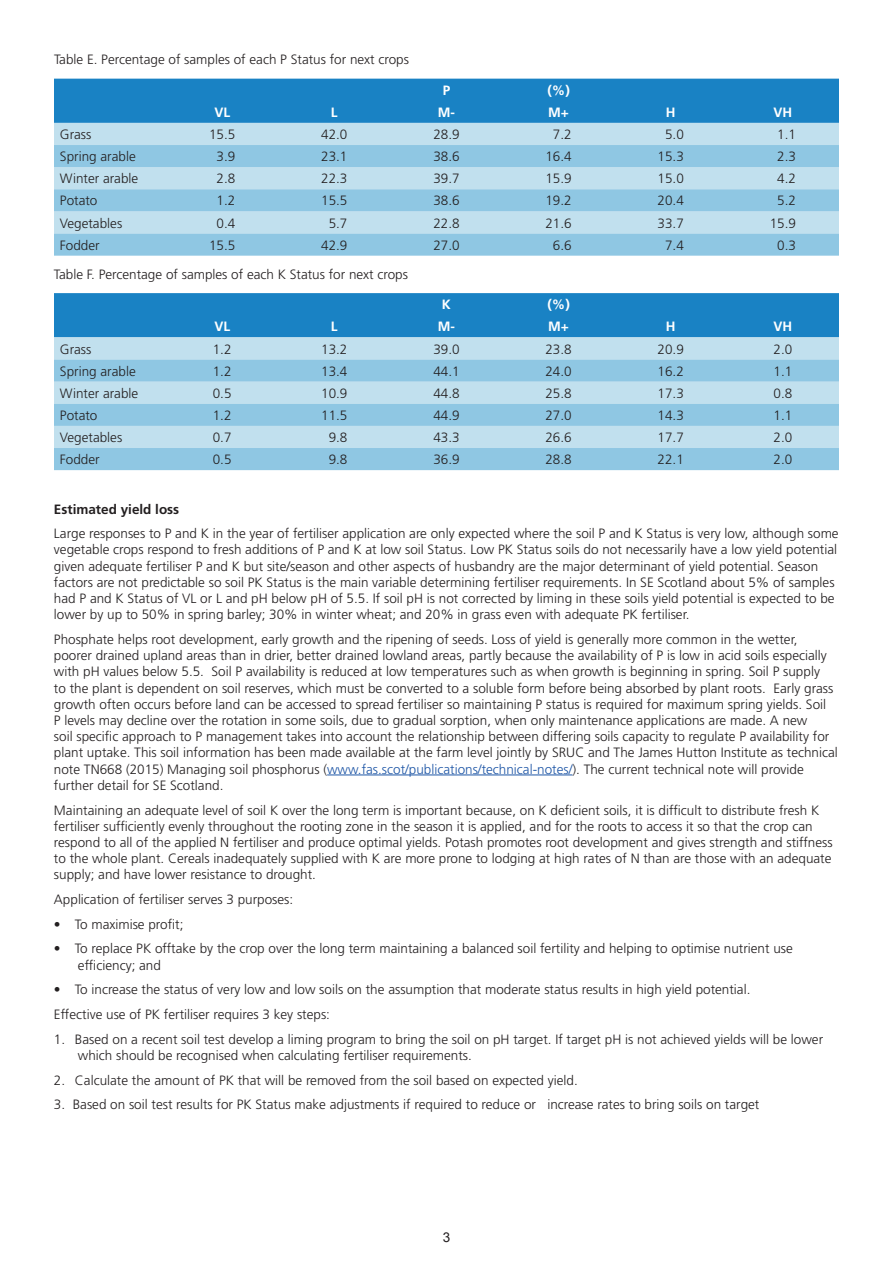
<style>
.page{position:relative;width:893px;height:1263px;background:#fff}
.page>*{position:absolute;margin:0;border:0;box-sizing:border-box;transform-origin:0 0}
.t1{font:300 13.5px/16.2px "Frutiger LT Std";color:#231f20}
.t2{font:700 13.5px "Frutiger LT Std";color:#fff}
.t3{font:700 13.5px "Frutiger LT Std";color:#231f20}
.t4{font:13.5px "Arial";color:#231f20}
.s1{color:#1e56a6}
</style>
<div class="page">
<hr style="left:327px;top:775px;width:245px;height:1px;background:#1e56a6">
<div style="left:54px;top:79px;width:785px;height:44px;background:#1982c4"></div>
<div style="left:54px;top:123px;width:785px;height:22px;background:#c1e0ee"></div>
<svg style="left:54px;top:145px;width:785px;height:111px;background:#a3d1e7"></svg>
<div style="left:54px;top:293px;width:785px;height:44px;background:#1982c4"></div>
<div style="left:54px;top:337px;width:785px;height:22px;background:#c1e0ee"></div>
<svg style="left:54px;top:359px;width:785px;height:111px;background:#a3d1e7"></svg>
<p class="t1" style="left:54px;top:52px;width:357px">Table E. Percentage of samples of each P Status for next crops</p>
<p class="t2" style="left:443px;top:82px;width:9px">P</p>
<p class="t2" style="left:547px;top:82px;width:24px">(%)</p>
<p class="t2" style="left:214px;top:104px;width:17px">VL</p>
<p class="t2" style="left:331px;top:104px;width:8px">L</p>
<p class="t2" style="left:438px;top:104px;width:19px">M-</p>
<p class="t2" style="left:548px;top:104px;width:22px">M+</p>
<p class="t2" style="left:666px;top:104px;width:11px">H</p>
<p class="t2" style="left:773px;top:104px;width:20px">VH</p>
<p class="t1" style="left:60px;top:126px;width:33px">Grass</p>
<p class="t1" style="left:209px;top:126px;width:28px">15.5</p>
<p class="t1" style="left:321px;top:126px;width:28px">42.0</p>
<p class="t1" style="left:433px;top:126px;width:28px">28.9</p>
<p class="t1" style="left:553px;top:126px;width:20px">7.2</p>
<p class="t1" style="left:665px;top:126px;width:20px">5.0</p>
<p class="t1" style="left:777px;top:126px;width:20px">1.1</p>
<p class="t1" style="left:60px;top:149px;width:77px">Spring arable</p>
<p class="t1" style="left:217px;top:149px;width:20px">3.9</p>
<p class="t1" style="left:321px;top:149px;width:28px">23.1</p>
<p class="t1" style="left:433px;top:149px;width:28px">38.6</p>
<p class="t1" style="left:545px;top:149px;width:28px">16.4</p>
<p class="t1" style="left:658px;top:149px;width:28px">15.3</p>
<p class="t1" style="left:777px;top:149px;width:20px">2.3</p>
<p class="t1" style="left:60px;top:171px;width:80px">Winter arable</p>
<p class="t1" style="left:217px;top:171px;width:20px">2.8</p>
<p class="t1" style="left:321px;top:171px;width:28px">22.3</p>
<p class="t1" style="left:433px;top:171px;width:28px">39.7</p>
<p class="t1" style="left:545px;top:171px;width:28px">15.9</p>
<p class="t1" style="left:658px;top:171px;width:28px">15.0</p>
<p class="t1" style="left:777px;top:171px;width:20px">4.2</p>
<p class="t1" style="left:60px;top:193px;width:39px">Potato</p>
<p class="t1" style="left:217px;top:193px;width:20px">1.2</p>
<p class="t1" style="left:321px;top:193px;width:28px">15.5</p>
<p class="t1" style="left:433px;top:193px;width:28px">38.6</p>
<p class="t1" style="left:545px;top:193px;width:28px">19.2</p>
<p class="t1" style="left:658px;top:193px;width:28px">20.4</p>
<p class="t1" style="left:777px;top:193px;width:20px">5.2</p>
<p class="t1" style="left:60px;top:215px;width:64px">Vegetables</p>
<p class="t1" style="left:217px;top:215px;width:20px">0.4</p>
<p class="t1" style="left:329px;top:215px;width:20px">5.7</p>
<p class="t1" style="left:433px;top:215px;width:28px">22.8</p>
<p class="t1" style="left:545px;top:215px;width:28px">21.6</p>
<p class="t1" style="left:658px;top:215px;width:28px">33.7</p>
<p class="t1" style="left:770px;top:215px;width:28px">15.9</p>
<p class="t1" style="left:60px;top:237px;width:41px">Fodder</p>
<p class="t1" style="left:209px;top:237px;width:28px">15.5</p>
<p class="t1" style="left:321px;top:237px;width:28px">42.9</p>
<p class="t1" style="left:433px;top:237px;width:28px">27.0</p>
<p class="t1" style="left:553px;top:237px;width:20px">6.6</p>
<p class="t1" style="left:665px;top:237px;width:20px">7.4</p>
<p class="t1" style="left:777px;top:237px;width:20px">0.3</p>
<p class="t1" style="left:54px;top:266px;width:356px">Table F. Percentage of samples of each K Status for next crops</p>
<p class="t2" style="left:442px;top:297px;width:11px">K</p>
<p class="t2" style="left:547px;top:297px;width:24px">(%)</p>
<p class="t2" style="left:214px;top:319px;width:17px">VL</p>
<p class="t2" style="left:331px;top:319px;width:8px">L</p>
<p class="t2" style="left:438px;top:319px;width:19px">M-</p>
<p class="t2" style="left:548px;top:319px;width:22px">M+</p>
<p class="t2" style="left:666px;top:319px;width:11px">H</p>
<p class="t2" style="left:773px;top:319px;width:20px">VH</p>
<p class="t1" style="left:60px;top:341px;width:33px">Grass</p>
<p class="t1" style="left:213px;top:341px;width:20px">1.2</p>
<p class="t1" style="left:321px;top:341px;width:28px">13.2</p>
<p class="t1" style="left:433px;top:341px;width:28px">39.0</p>
<p class="t1" style="left:545px;top:341px;width:28px">23.8</p>
<p class="t1" style="left:658px;top:341px;width:28px">20.9</p>
<p class="t1" style="left:773px;top:341px;width:20px">2.0</p>
<p class="t1" style="left:60px;top:363px;width:77px">Spring arable</p>
<p class="t1" style="left:213px;top:363px;width:20px">1.2</p>
<p class="t1" style="left:321px;top:363px;width:28px">13.4</p>
<p class="t1" style="left:433px;top:363px;width:28px">44.1</p>
<p class="t1" style="left:545px;top:363px;width:28px">24.0</p>
<p class="t1" style="left:658px;top:363px;width:28px">16.2</p>
<p class="t1" style="left:773px;top:363px;width:20px">1.1</p>
<p class="t1" style="left:60px;top:385px;width:80px">Winter arable</p>
<p class="t1" style="left:213px;top:385px;width:20px">0.5</p>
<p class="t1" style="left:321px;top:385px;width:28px">10.9</p>
<p class="t1" style="left:433px;top:385px;width:28px">44.8</p>
<p class="t1" style="left:545px;top:385px;width:28px">25.8</p>
<p class="t1" style="left:658px;top:385px;width:28px">17.3</p>
<p class="t1" style="left:773px;top:385px;width:20px">0.8</p>
<p class="t1" style="left:60px;top:407px;width:39px">Potato</p>
<p class="t1" style="left:213px;top:407px;width:20px">1.2</p>
<p class="t1" style="left:321px;top:407px;width:28px">11.5</p>
<p class="t1" style="left:433px;top:407px;width:28px">44.9</p>
<p class="t1" style="left:545px;top:407px;width:28px">27.0</p>
<p class="t1" style="left:658px;top:407px;width:28px">14.3</p>
<p class="t1" style="left:773px;top:407px;width:20px">1.1</p>
<p class="t1" style="left:60px;top:429px;width:64px">Vegetables</p>
<p class="t1" style="left:213px;top:429px;width:20px">0.7</p>
<p class="t1" style="left:329px;top:429px;width:20px">9.8</p>
<p class="t1" style="left:433px;top:429px;width:28px">43.3</p>
<p class="t1" style="left:545px;top:429px;width:28px">26.6</p>
<p class="t1" style="left:658px;top:429px;width:28px">17.7</p>
<p class="t1" style="left:773px;top:429px;width:20px">2.0</p>
<p class="t1" style="left:60px;top:452px;width:41px">Fodder</p>
<p class="t1" style="left:213px;top:452px;width:20px">0.5</p>
<p class="t1" style="left:329px;top:452px;width:20px">9.8</p>
<p class="t1" style="left:433px;top:452px;width:28px">36.9</p>
<p class="t1" style="left:545px;top:452px;width:28px">28.8</p>
<p class="t1" style="left:658px;top:452px;width:28px">22.1</p>
<p class="t1" style="left:773px;top:452px;width:20px">2.0</p>
<p class="t3" style="left:54px;top:501px;width:127px">Estimated yield loss</p>
<p class="t1" style="left:54px;top:526px;width:786px">Large responses to P and K in the year of fertiliser application are only expected where the soil P and K Status is very low, although some vegetable crops respond to fresh additions of P and K at low soil Status. Low PK Status soils do not necessarily have a low yield potential given adequate fertiliser P and K but site/season and other aspects of husbandry are the major determinant of yield potential. Season factors are not predictable so soil PK Status is the main variable determining fertiliser requirements. In SE Scotland about 5% of samples had P and K Status of VL or L and pH below pH of 5.5. If soil pH is not corrected by liming in these soils yield potential is expected to be lower by up to 50% in spring barley; 30% in winter wheat; and 20% in grass even with adequate PK fertiliser.</p>
<p class="t1" style="left:54px;top:631px;width:785px">Phosphate helps root development, early growth and the ripening of seeds. Loss of yield is generally more common in the wetter, poorer drained upland areas than in drier, better drained lowland areas, partly because the availability of P is low in acid soils especially with pH values below 5.5. Soil P availability is reduced at low temperatures such as when growth is beginning in spring. Soil P supply<br>to the plant is dependent on soil reserves, which must be converted to a soluble form before being absorbed by plant roots. Early grass growth often occurs before land can be accessed to spread fertiliser so maintaining P status is required for maximum spring yields. Soil<br>P levels may decline over the rotation in some soils, due to gradual sorption, when only maintenance applications are made. A new<br>soil specific approach to P management takes into account the relationship between differing soils capacity to regulate P availability for plant uptake. This soil information has been made available at the farm level jointly by SRUC and The James Hutton Institute as technical note TN668 (2015) Managing soil phosphorus (<span class="s1">www.fas.scot/publications/technical-notes/</span>). The current technical note will provide further detail for SE Scotland.</p>
<p class="t1" style="left:54px;top:802px;width:780px">Maintaining an adequate level of soil K over the long term is important because, on K deficient soils, it is difficult to distribute fresh K fertiliser sufficiently evenly throughout the rooting zone in the season it is applied, and for the roots to access it so that the crop can respond to all of the applied N fertiliser and produce optimal yields. Potash promotes root development and gives strength and stiffness to the whole plant. Cereals inadequately supplied with K are more prone to lodging at high rates of N than are those with an adequate supply; and have lower resistance to drought.</p>
<p class="t1" style="left:54px;top:891px;width:241px">Application of fertiliser serves 3 purposes:</p>
<p class="t1" style="left:54px;top:916px;width:131px">• To maximise profit;</p>
<p class="t1" style="left:78px;top:941px;width:716px;text-indent:-24px">• To replace PK offtake by the crop over the long term maintaining a balanced soil fertility and helping to optimise nutrient use efficiency; and</p>
<p class="t1" style="left:54px;top:977px;width:698px;line-height:24.8px">• To increase the status of very low and low soils on the assumption that moderate status results in high yield potential.<br>Effective use of PK fertiliser requires 3 key steps:</p>
<p class="t1" style="left:78px;top:1031px;width:747px;text-indent:-24px">1. Based on a recent soil test develop a liming program to bring the soil on pH target. If target pH is not achieved yields will be lower which should be recognised when calculating fertiliser requirements.</p>
<p class="t1" style="left:54px;top:1072px;width:525px">2. Calculate the amount of PK that will be removed from the soil based on expected yield.</p>
<p class="t1" style="left:54px;top:1097px;width:707px">3. Based on soil test results for PK Status make adjustments if required to reduce or increase rates to bring soils on target</p>
<p class="t4" style="left:443px;top:1229px;width:9px">3</p>
</div>
